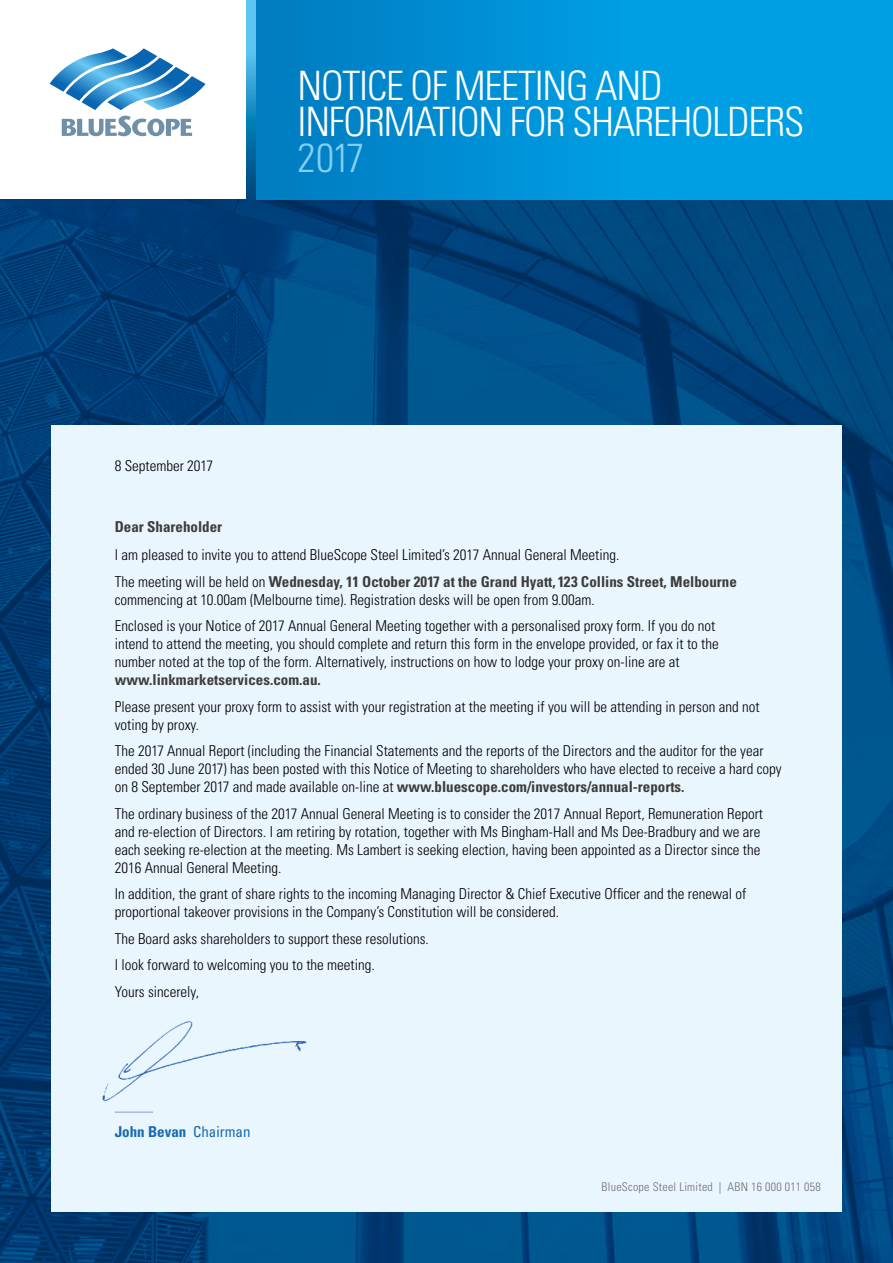
<style>
.page{position:relative;width:893px;height:1263px;background:#fff}
.page>*{position:absolute;margin:0;border:0;box-sizing:border-box;transform-origin:0 0}
.t1{font:300 condensed 40.5px/36px "Univers";letter-spacing:-.03em;color:#fff}
.t2{font:300 condensed 40.5px "Univers";color:#83d0f5}
.t3{font:300 condensed 15px/18px "Univers";color:#000}
.t4{font:700 condensed 15px "Univers";color:#3c3c3b}
.t5{font:700 condensed 15px "Univers";color:#1768b1}
.t6{font:300 condensed 12px "Univers";letter-spacing:.02em;color:#706f6f}
.s1{font-weight:700;color:#3c3c3b}
.s2{font-weight:400}
</style>
<div class="page">
<img style="left:0;top:200px;width:893px;height:1063px">
<svg style="left:62px;top:116px;width:130px;height:20px"></svg>
<svg style="left:50px;top:48px;width:156px;height:62px"></svg>
<div style="left:255px;top:0;width:638px;height:200px;background:linear-gradient(to right,#0080c5,#00a8ec)"></div>
<svg style="left:247px;top:0;width:8px;height:200px;background:#2891c3"></svg>
<div style="left:51px;top:425px;width:791px;height:787px;background:#eaf6fe"></div>
<img style="left:102px;top:1020px;width:205px;height:93px">
<h1 class="t1" style="left:298px;top:68px;width:508px">NOTICE OF MEETING AND<br>INFORMATION FOR SHAREHOLDERS</h1>
<h1 class="t2" style="left:298px;top:134px;width:68px">2017</h1>
<p class="t3" style="left:115px;top:457px;width:100px">8 September 2017</p>
<p class="t4" style="left:115px;top:517px;width:109px">Dear Shareholder</p>
<p class="t3" style="left:115px;top:542px;width:623px;line-height:26.5px">I am pleased to invite you to attend BlueScope Steel Limited’s 2017 Annual General Meeting.<br>The meeting will be held on <span class="s1">Wednesday, 11 October 2017 at the Grand Hyatt, 123 Collins Street, Melbourne</span></p>
<p class="t3" style="left:115px;top:586px;width:602px;line-height:26.5px">commencing at 10.00am (Melbourne time). Registration desks will be open from 9.00am.<br>Enclosed is your Notice of 2017 Annual General Meeting together with a personalised proxy form. If you do not</p>
<p class="t3" style="left:115px;top:635px;width:605px">intend to attend the meeting, you should complete and return this form in the envelope provided, or fax it to the number noted at the top of the form. Alternatively, instructions on how to lodge your proxy on-line are at</p>
<p class="t4" style="left:115px;top:671px;width:208px">www.linkmarketservices.com.au.</p>
<p class="t3" style="left:115px;top:697px;width:646px">Please present your proxy form to assist with your registration at the meeting if you will be attending in person and not voting by proxy.</p>
<p class="t3" style="left:115px;top:742px;width:668px">The 2017 Annual Report (including the Financial Statements and the reports of the Directors and the auditor for the year ended 30 June 2017) has been posted with this Notice of Meeting to shareholders who have elected to receive a hard copy on 8 September 2017 and made available on-line at <span class="s1">www.bluescope.com/investors/annual-reports.</span></p>
<p class="t3" style="left:115px;top:805px;width:650px">The ordinary business of the 2017 Annual General Meeting is to consider the 2017 Annual Report, Remuneration Report and re-election of Directors. I am retiring by rotation, together with Ms Bingham-Hall and Ms Dee-Bradbury and we are each seeking re-election at the meeting. Ms Lambert is seeking election, having been appointed as a Director since the 2016 Annual General Meeting.</p>
<p class="t3" style="left:115px;top:885px;width:633px">In addition, the grant of share rights to the incoming Managing Director &amp; Chief Executive Officer and the renewal of proportional takeover provisions in the Company’s Constitution will be considered.</p>
<p class="t3" style="left:115px;top:925px;width:315px;line-height:26.5px">The Board asks shareholders to support these resolutions.<br>I look forward to welcoming you to the meeting.<br>Yours sincerely,</p>
<p class="t5" style="left:115px;top:1122px;width:137px">John Bevan <span class="s2">Chairman</span></p>
<p class="t6" style="left:602px;top:1179px;width:221px">BlueScope Steel Limited | ABN 16 000 011 058</p>
</div>
